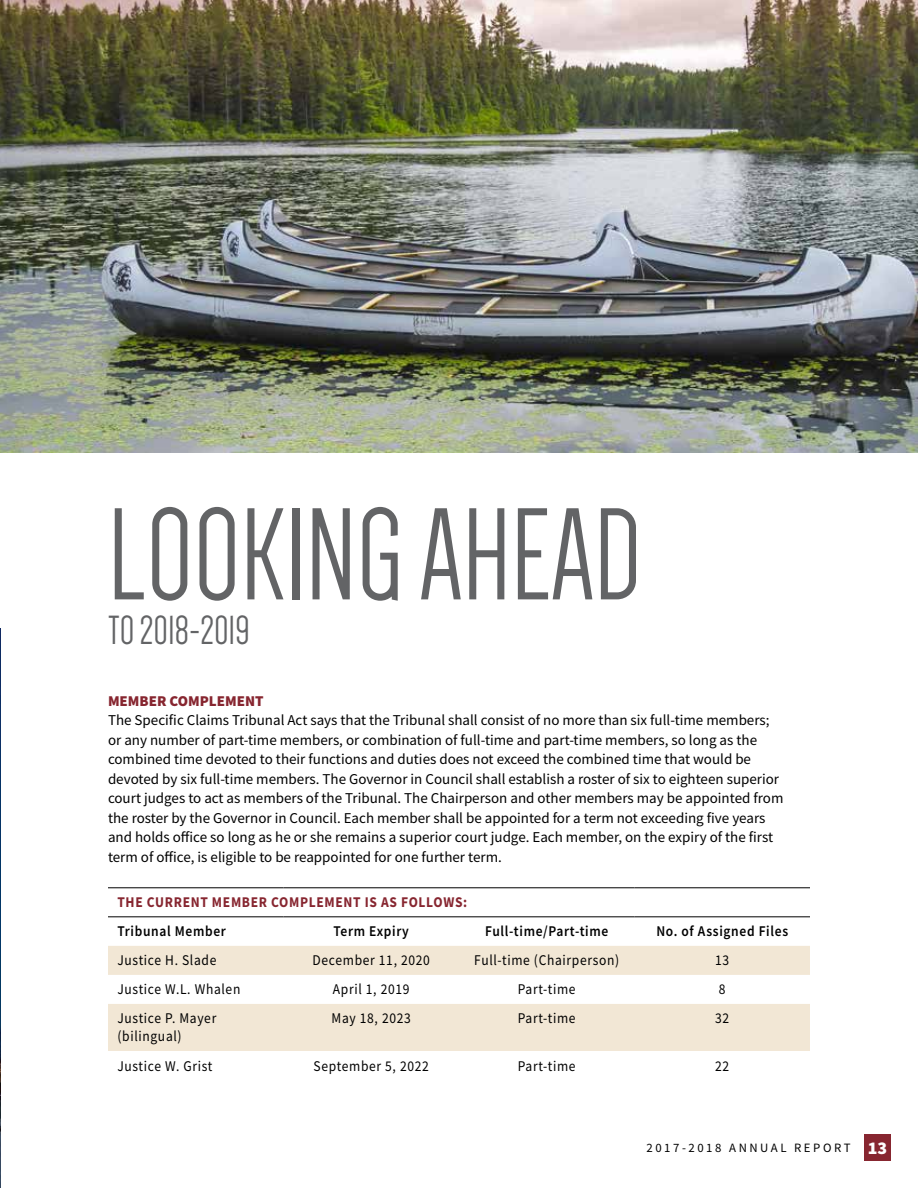
<style>
.page{position:relative;width:918px;height:1188px;background:#fff}
.page>*{position:absolute;margin:0;border:0;box-sizing:border-box;transform-origin:0 0}
.t1{font:135px "Dense";color:#636466}
.t2{font:42px "Dense";color:#636466}
.t3{font:15px/19.5px "Source Sans Pro";color:#000}
.t4{font:900 15px "Source Sans Pro";color:#872630}
.t5{font:14.85px/18px "Source Sans Pro";letter-spacing:.05em;color:#000;scale:.91 1}
.t6{font:600 14.85px "Source Sans Pro";letter-spacing:.05em;color:#000;scale:.91 1}
.t7{font:700 14.85px "Source Sans Pro";letter-spacing:.05em;color:#872630;scale:.91 1}
.t8{font:12.75px "Source Sans Pro";letter-spacing:.2em;color:#000}
.s1{font-weight:900;font-size:18px;color:#fff}
</style>
<div class="page">
<div style="left:864px;top:1134px;width:27px;height:27px;background:#872630"></div>
<img style="left:0;top:629px;width:1px;height:559px">
<svg style="left:108px;top:946px;width:702px;height:105px;fill:#f2e7d5"></svg>
<hr style="left:108px;top:887px;width:176px;height:1px;background:#000">
<hr style="left:284px;top:887px;width:175px;height:1px;background:#000">
<hr style="left:459px;top:887px;width:175px;height:1px;background:#000">
<hr style="left:634px;top:887px;width:176px;height:1px;background:#000">
<hr style="left:108px;top:916px;width:176px;height:1px;background:#000">
<hr style="left:284px;top:916px;width:175px;height:1px;background:#000">
<hr style="left:459px;top:916px;width:175px;height:1px;background:#000">
<hr style="left:634px;top:916px;width:176px;height:1px;background:#000">
<img style="left:0;top:0;width:918px;height:453px">
<h1 class="t1" style="left:108px;top:489px;width:535px">LOOKING AHEAD</h1>
<h2 class="t2" style="left:108px;top:610px;width:143px">TO 2018-2019</h2>
<p class="t4" style="left:108px;top:691px;width:157px">MEMBER COMPLEMENT</p>
<p class="t3" style="left:108px;top:711px;width:677px">The Specific Claims Tribunal Act says that the Tribunal shall consist of no more than six full-time members; or any number of part-time members, or combination of full-time and part-time members, so long as the combined time devoted to their functions and duties does not exceed the combined time that would be devoted by six full-time members. The Governor in Council shall establish a roster of six to eighteen superior court judges to act as members of the Tribunal. The Chairperson and other members may be appointed from the roster by the Governor in Council. Each member shall be appointed for a term not exceeding five years and holds office so long as he or she remains a superior court judge. Each member, on the expiry of the first term of office, is eligible to be reappointed for one further term.</p>
<p class="t7" style="left:117px;top:892px;width:386px">THE CURRENT MEMBER COMPLEMENT IS AS FOLLOWS:</p>
<p class="t6" style="left:117px;top:922px;width:121px">Tribunal Member</p>
<p class="t6" style="left:334px;top:922px;width:84px">Term Expiry</p>
<p class="t6" style="left:485px;top:922px;width:137px">Full-time/Part-time</p>
<p class="t6" style="left:656px;top:922px;width:146px">No. of Assigned Files</p>
<p class="t5" style="left:117px;top:951px;width:110px">Justice H. Slade</p>
<p class="t5" style="left:313px;top:951px;width:131px">December 11, 2020</p>
<p class="t5" style="left:474px;top:951px;width:161px">Full-time (Chairperson)</p>
<p class="t5" style="left:715px;top:951px;width:17px">13</p>
<p class="t5" style="left:117px;top:980px;width:137px">Justice W.L. Whalen</p>
<p class="t5" style="left:333px;top:980px;width:86px">April 1, 2019</p>
<p class="t5" style="left:518px;top:980px;width:65px">Part-time</p>
<p class="t5" style="left:719px;top:980px;width:9px">8</p>
<p class="t5" style="left:117px;top:1009px;width:110px">Justice P. Mayer (bilingual)</p>
<p class="t5" style="left:332px;top:1009px;width:89px">May 18, 2023</p>
<p class="t5" style="left:518px;top:1009px;width:65px">Part-time</p>
<p class="t5" style="left:715px;top:1009px;width:17px">32</p>
<p class="t5" style="left:117px;top:1057px;width:106px">Justice W. Grist</p>
<p class="t5" style="left:314px;top:1057px;width:128px">September 5, 2022</p>
<p class="t5" style="left:518px;top:1057px;width:65px">Part-time</p>
<p class="t5" style="left:715px;top:1057px;width:17px">22</p>
<p class="t8" style="left:646px;top:1140px;width:242px">2017-2018 ANNUAL REPORT <span class="s1">13</span></p>
</div>
